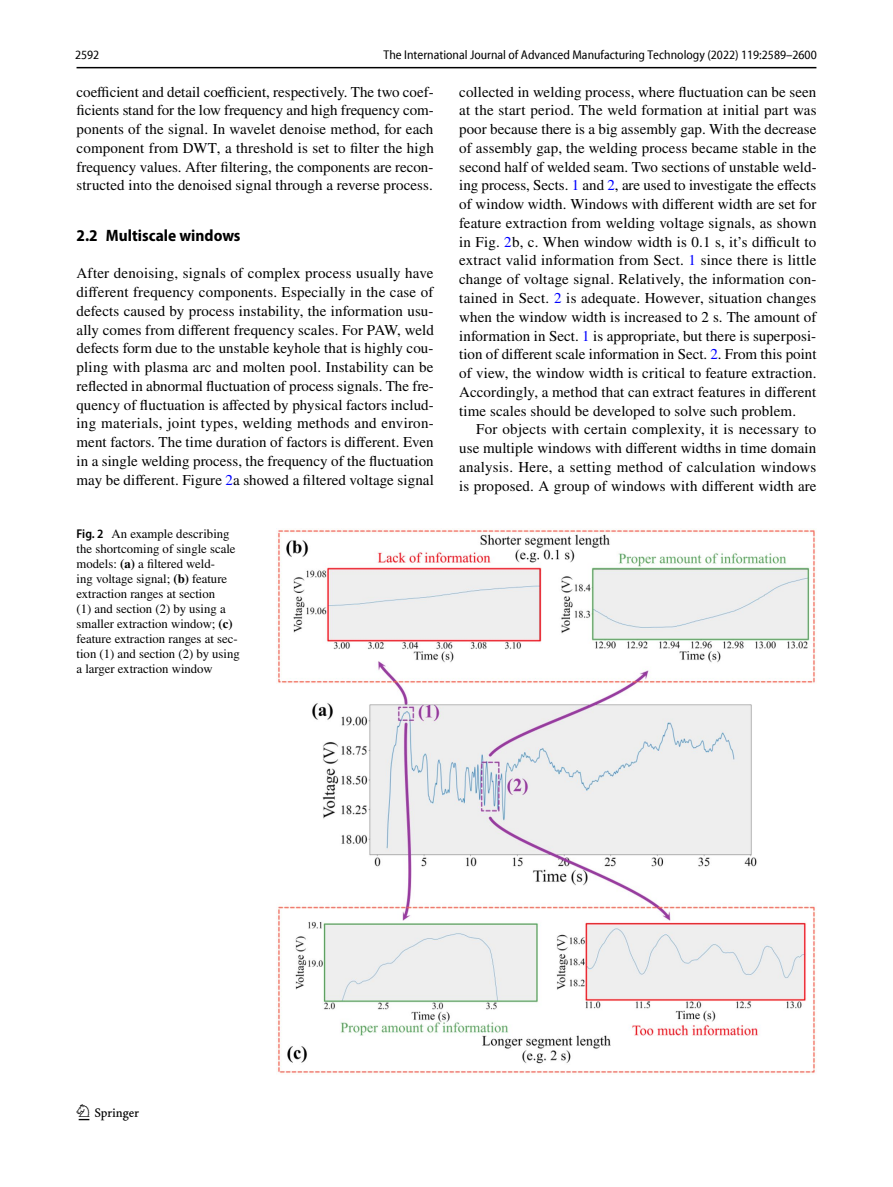
<style>
.page{position:relative;width:893px;height:1187px;background:#fff}
.page>*{position:absolute;margin:0;border:0;box-sizing:border-box;transform-origin:0 0}
.t1{font:22.5px "Springnew Regular 2";color:#000}
.t2{font:700 semi-condensed 16.5px "Myriad Pro";color:#000}
.t3{font:15px/18.8px "STIX";letter-spacing:.005em;color:#000;text-align:justify}
.t4{font:12.75px/15px "STIX";color:#000}
.t5{font:semi-condensed 12.75px "Myriad Pro Unic";color:#000}
.s1{color:#00f}
.s2{font-family:"Myriad Pro";font-weight:600;font-stretch:semi-condensed}
.s3{font-weight:700}
</style>
<div class="page">
<hr style="left:77px;top:67px;width:739px;height:1px;background:#000">
<img style="left:276px;top:528px;width:540px;height:545px">
<p class="t5" style="left:75px;top:50px;width:26px">2592</p>
<p class="t5" style="left:384px;top:50px;width:435px">The International Journal of Advanced Manufacturing Technology (2022) 119:2589–2600</p>
<p class="t3" style="left:77px;top:83px;width:359px">coefficient and detail coefficient, respectively. The two coef&shy;ficients stand for the low frequency and high frequency com&shy;ponents of the signal. In wavelet denoise method, for each component from DWT, a threshold is set to filter the high frequency values. After filtering, the components are recon&shy;structed into the denoised signal through a reverse process.</p>
<p class="t2" style="left:77px;top:226px;width:166px">2.2 Multiscale windows</p>
<p class="t3" style="left:77px;top:265px;width:359px">After denoising, signals of complex process usually have different frequency components. Especially in the case of defects caused by process instability, the information usu&shy;ally comes from different frequency scales. For PAW, weld defects form due to the unstable keyhole that is highly cou&shy;pling with plasma arc and molten pool. Instability can be reflected in abnormal fluctuation of process signals. The fre&shy;quency of fluctuation is affected by physical factors includ&shy;ing materials, joint types, welding methods and environ&shy;ment factors. The time duration of factors is different. Even in a single welding process, the frequency of the fluctuation may be different. Figure <span class="s1">2</span>a showed a filtered voltage signal</p>
<p class="t4" style="left:77px;top:526px;width:165px"><span class="s2">Fig. 2</span> An example describing the shortcoming of single scale models: <span class="s3">(a)</span> a filtered weld-<br>ing voltage signal; <span class="s3">(b)</span> feature extraction ranges at section<br>(1) and section (2) by using a smaller extraction window; <span class="s3">(c) </span>feature extraction ranges at sec&shy;tion (1) and section (2) by using a larger extraction window</p>
<p class="t3" style="left:459px;top:83px;width:359px">collected in welding process, where fluctuation can be seen at the start period. The weld formation at initial part was poor because there is a big assembly gap. With the decrease of assembly gap, the welding process became stable in the second half of welded seam. Two sections of unstable weld&shy;ing process, Sects. <span class="s1">1</span> and <span class="s1">2</span>, are used to investigate the effects of window width. Windows with different width are set for feature extraction from welding voltage signals, as shown in Fig. <span class="s1">2</span>b, c. When window width is 0.1 s, it’s difficult to extract valid information from Sect. <span class="s1">1</span> since there is little change of voltage signal. Relatively, the information con&shy;tained in Sect. <span class="s1">2</span> is adequate. However, situation changes when the window width is increased to 2 s. The amount of information in Sect. <span class="s1">1</span> is appropriate, but there is superposi&shy;tion of different scale information in Sect. <span class="s1">2</span>. From this point of view, the window width is critical to feature extraction.<br>Accordingly, a method that can extract features in different time scales should be developed to solve such problem.</p>
<p class="t3" style="left:459px;top:421px;width:359px;text-indent:17px">For objects with certain complexity, it is necessary to use multiple windows with different widths in time domain analysis. Here, a setting method of calculation windows is proposed. A group of windows with different width are</p>
<h1 class="t1" style="left:79px;top:1104px;width:62px">1 3</h1>
</div>
